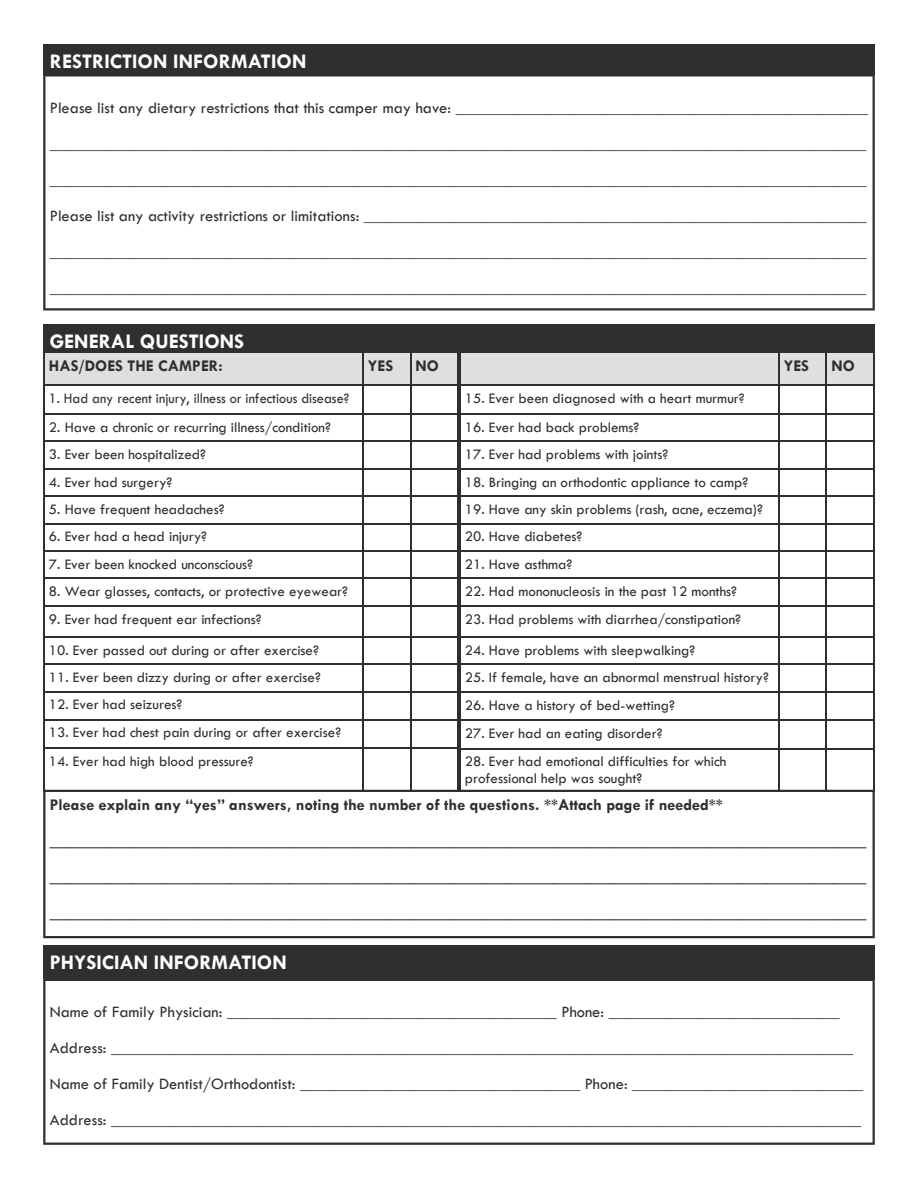
<style>
.page{position:relative;width:918px;height:1188px;background:#fff}
.page>*{position:absolute;margin:0;border:0;box-sizing:border-box;transform-origin:0 0}
.t1{font:700 21px "Tw Cen";color:#fff}
.t2{font:16.5px/36px "Tw Cen";color:#2f2f2f;text-align:justify}
.t3{font:700 16.5px/35.8px "Tw Cen";color:#2f2f2f}
.t4{font:15px/16.4px "Tw Cen";color:#2f2f2f}
.t5{font:15px "Tw Cen";color:#2f2f2f;scale:.95 1}
</style>
<div class="page">
<div style="left:43px;top:44px;width:832px;height:30px;background:#2f2f2f"></div>
<svg style="left:43px;top:74px;width:832px;height:236px"></svg>
<div style="left:43px;top:324px;width:832px;height:27px;background:#2f2f2f"></div>
<div style="left:43px;top:351px;width:320px;height:34px;background:#dfdfdf"></div>
<div style="left:363px;top:351px;width:48px;height:34px;background:#dfdfdf"></div>
<div style="left:411px;top:351px;width:48px;height:34px;background:#dfdfdf"></div>
<hr style="left:43px;top:351px;width:2px;height:439px;background:#2f2f2f">
<hr style="left:362px;top:353px;width:2px;height:437px;background:#2f2f2f">
<hr style="left:410px;top:353px;width:1px;height:437px;background:#2f2f2f">
<hr style="left:457px;top:351px;width:2px;height:439px;background:#2f2f2f">
<hr style="left:43px;top:351px;width:416px;height:2px;background:#2f2f2f">
<hr style="left:45px;top:384px;width:412px;height:2px;background:#2f2f2f">
<hr style="left:45px;top:413px;width:412px;height:2px;background:#2f2f2f">
<hr style="left:45px;top:441px;width:412px;height:1px;background:#2f2f2f">
<hr style="left:45px;top:468px;width:412px;height:2px;background:#2f2f2f">
<hr style="left:45px;top:495px;width:412px;height:2px;background:#2f2f2f">
<hr style="left:45px;top:523px;width:412px;height:1px;background:#2f2f2f">
<hr style="left:45px;top:550px;width:412px;height:2px;background:#2f2f2f">
<hr style="left:45px;top:578px;width:412px;height:1px;background:#2f2f2f">
<hr style="left:45px;top:605px;width:412px;height:2px;background:#2f2f2f">
<hr style="left:45px;top:636px;width:412px;height:2px;background:#2f2f2f">
<hr style="left:45px;top:663px;width:412px;height:2px;background:#2f2f2f">
<hr style="left:45px;top:691px;width:412px;height:1px;background:#2f2f2f">
<hr style="left:45px;top:719px;width:412px;height:1px;background:#2f2f2f">
<hr style="left:45px;top:747px;width:412px;height:2px;background:#2f2f2f">
<div style="left:459px;top:351px;width:320px;height:34px;background:#dfdfdf"></div>
<div style="left:779px;top:351px;width:47px;height:34px;background:#dfdfdf"></div>
<div style="left:826px;top:351px;width:49px;height:34px;background:#dfdfdf"></div>
<hr style="left:459px;top:351px;width:2px;height:440px;background:#2f2f2f">
<hr style="left:778px;top:353px;width:1px;height:438px;background:#2f2f2f">
<hr style="left:826px;top:353px;width:1px;height:438px;background:#2f2f2f">
<hr style="left:873px;top:351px;width:2px;height:440px;background:#2f2f2f">
<hr style="left:459px;top:351px;width:416px;height:2px;background:#2f2f2f">
<hr style="left:461px;top:384px;width:412px;height:2px;background:#2f2f2f">
<hr style="left:461px;top:413px;width:412px;height:2px;background:#2f2f2f">
<hr style="left:461px;top:441px;width:412px;height:1px;background:#2f2f2f">
<hr style="left:461px;top:468px;width:412px;height:2px;background:#2f2f2f">
<hr style="left:461px;top:495px;width:412px;height:2px;background:#2f2f2f">
<hr style="left:461px;top:523px;width:412px;height:1px;background:#2f2f2f">
<hr style="left:461px;top:550px;width:412px;height:2px;background:#2f2f2f">
<hr style="left:461px;top:578px;width:412px;height:1px;background:#2f2f2f">
<hr style="left:461px;top:605px;width:412px;height:2px;background:#2f2f2f">
<hr style="left:461px;top:636px;width:412px;height:2px;background:#2f2f2f">
<hr style="left:461px;top:663px;width:412px;height:2px;background:#2f2f2f">
<hr style="left:461px;top:692px;width:412px;height:1px;background:#2f2f2f">
<hr style="left:461px;top:720px;width:412px;height:1px;background:#2f2f2f">
<hr style="left:461px;top:748px;width:412px;height:1px;background:#2f2f2f">
<svg style="left:43px;top:790px;width:832px;height:148px"></svg>
<div style="left:43px;top:945px;width:832px;height:34px;background:#2f2f2f"></div>
<svg style="left:43px;top:979px;width:832px;height:166px"></svg>
<p class="t1" style="left:50px;top:51px;width:258px">RESTRICTION INFORMATION</p>
<p class="t2" style="left:50px;top:90px;width:820px">Please list any dietary restrictions that this camper may have: __________________________________________________ ___________________________________________________________________________________________________ ___________________________________________________________________________________________________ Please list any activity restrictions or limitations: _____________________________________________________________ ___________________________________________________________________________________________________ ___________________________________________________________________________________________________</p>
<p class="t1" style="left:50px;top:331px;width:196px">GENERAL QUESTIONS</p>
<p class="t3" style="left:49px;top:348px;width:175px">HAS/DOES THE CAMPER:</p>
<p class="t3" style="left:368px;top:348px;width:27px">YES</p>
<p class="t3" style="left:416px;top:348px;width:25px">NO</p>
<p class="t5" style="left:49px;top:390px;width:318px">1. Had any recent injury, illness or infectious disease?</p>
<p class="t4" style="left:49px;top:419px;width:283px">2. Have a chronic or recurring illness/condition?</p>
<p class="t4" style="left:49px;top:446px;width:159px">3. Ever been hospitalized?</p>
<p class="t4" style="left:49px;top:474px;width:125px">4. Ever had surgery?</p>
<p class="t4" style="left:49px;top:501px;width:177px">5. Have frequent headaches?</p>
<p class="t4" style="left:49px;top:529px;width:160px">6. Ever had a head injury?</p>
<p class="t4" style="left:49px;top:556px;width:206px">7. Ever been knocked unconscious?</p>
<p class="t4" style="left:49px;top:583px;width:301px">8. Wear glasses, contacts, or protective eyewear?</p>
<p class="t4" style="left:49px;top:611px;width:214px">9. Ever had frequent ear infections?</p>
<p class="t4" style="left:49px;top:642px;width:271px">10. Ever passed out during or after exercise?</p>
<p class="t4" style="left:49px;top:669px;width:273px">11. Ever been dizzy during or after exercise?</p>
<p class="t4" style="left:49px;top:696px;width:135px">12. Ever had seizures?</p>
<p class="t4" style="left:49px;top:725px;width:294px">13. Ever had chest pain during or after exercise?</p>
<p class="t4" style="left:49px;top:753px;width:206px">14. Ever had high blood pressure?</p>
<p class="t3" style="left:784px;top:348px;width:27px">YES</p>
<p class="t3" style="left:831px;top:348px;width:25px">NO</p>
<p class="t4" style="left:465px;top:390px;width:281px">15. Ever been diagnosed with a heart murmur?</p>
<p class="t4" style="left:465px;top:419px;width:176px">16. Ever had back problems?</p>
<p class="t4" style="left:465px;top:446px;width:205px">17. Ever had problems with joints?</p>
<p class="t4" style="left:465px;top:474px;width:285px">18. Bringing an orthodontic appliance to camp?</p>
<p class="t4" style="left:465px;top:501px;width:300px">19. Have any skin problems (rash, acne, eczema)?</p>
<p class="t4" style="left:465px;top:529px;width:119px">20. Have diabetes?</p>
<p class="t4" style="left:465px;top:556px;width:109px">21. Have asthma?</p>
<p class="t4" style="left:465px;top:583px;width:274px">22. Had mononucleosis in the past 12 months?</p>
<p class="t4" style="left:465px;top:611px;width:278px">23. Had problems with diarrhea/constipation?</p>
<p class="t4" style="left:465px;top:642px;width:232px">24. Have problems with sleepwalking?</p>
<p class="t4" style="left:465px;top:669px;width:306px">25. If female, have an abnormal menstrual history?</p>
<p class="t4" style="left:465px;top:697px;width:212px">26. Have a history of bed-wetting?</p>
<p class="t4" style="left:465px;top:725px;width:199px">27. Ever had an eating disorder?</p>
<p class="t4" style="left:465px;top:754px;width:263px">28. Ever had emotional difficulties for which professional help was sought?</p>
<p class="t3" style="left:50px;top:787px;width:818px">Please explain any “yes” answers, noting the number of the questions. **Attach page if needed** ___________________________________________________________________________________________________ ___________________________________________________________________________________________________ ___________________________________________________________________________________________________</p>
<p class="t1" style="left:50px;top:952px;width:239px">PHYSICIAN INFORMATION</p>
<p class="t2" style="left:50px;top:994px;width:815px;text-align:left">Name of Family Physician: ________________________________________ Phone: ____________________________ Address: __________________________________________________________________________________________ Name of Family Dentist/Orthodontist: __________________________________ Phone: ____________________________ Address: ___________________________________________________________________________________________</p>
</div>
